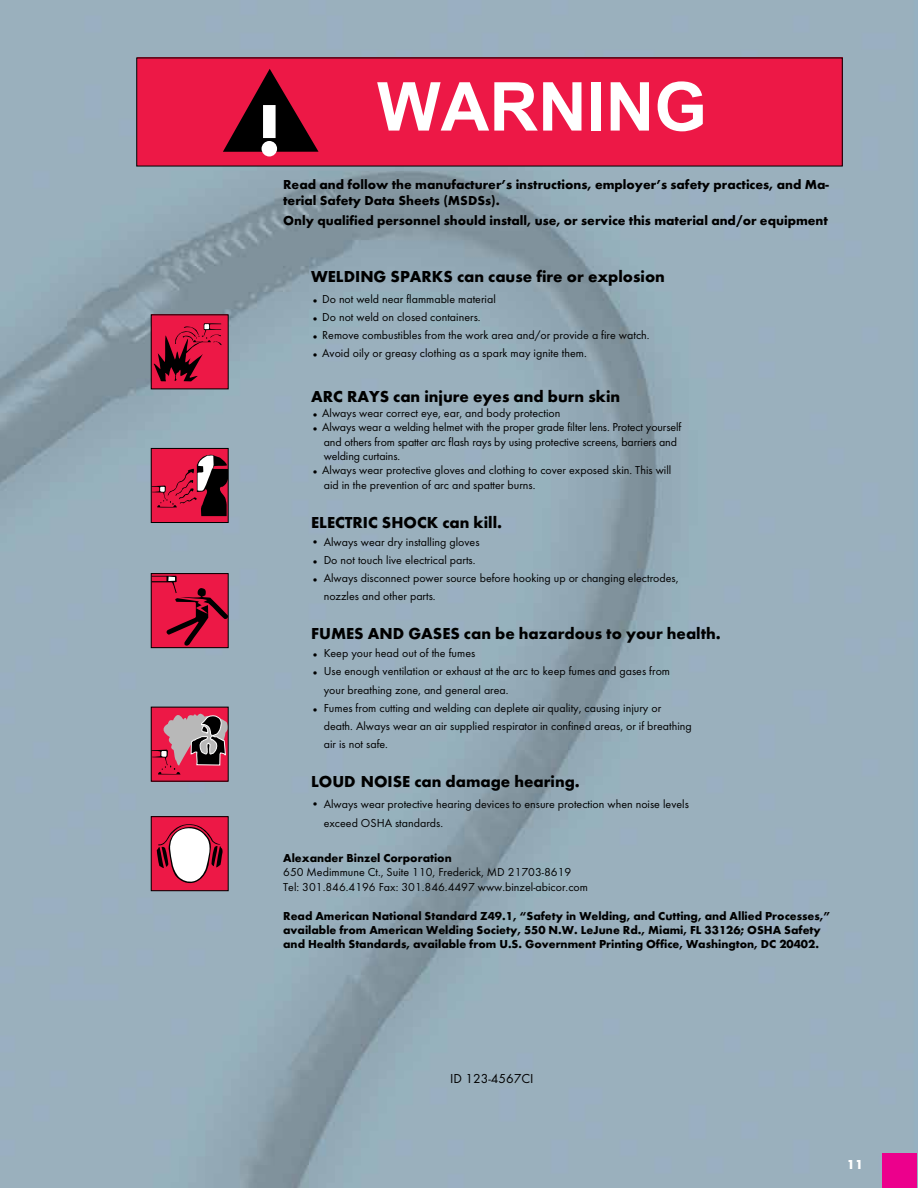
<style>
.page{position:relative;width:918px;height:1188px;background:#fff}
.page>*{position:absolute;margin:0;border:0;box-sizing:border-box;transform-origin:0 0}
.t1{font:700 75px "Futura TOT";color:#fff}
.t2{font:700 67.5px "Arial";color:#fff}
.t3{font:700 16.5px "Futura TOT";color:#000}
.t4{font:700 13.5px/16.2px "Futura TOT";color:#000}
.t5{font:13.5px "Futura TOT";color:#000}
.t6{font:700 13.5px "Futura TOT";color:#fff}
.t7{font:12px/18.1px "Futura TOT";color:#000}
.t8{font:700 12px/14.4px "Futura TOT";color:#000}
</style>
<div class="page">
<img style="left:0;top:0;width:918px;height:1188px">
<div style="left:137px;top:58px;width:705px;height:108px;background:#ed1846"></div>
<div style="left:151px;top:315px;width:77px;height:74px;background:#ed1846"></div>
<svg style="left:153px;top:323px;width:69px;height:59px"></svg>
<div style="left:151px;top:448px;width:77px;height:75px;background:#ed1846"></div>
<svg style="left:153px;top:454px;width:73px;height:62px"></svg>
<div style="left:151px;top:448px;width:77px;height:75px;border:1px solid #000"></div>
<svg style="left:153px;top:576px;width:73px;height:70px;background:#c6153b"></svg>
<div style="left:151px;top:573px;width:77px;height:75px;border:1px solid #000"></div>
<div style="left:151px;top:707px;width:77px;height:74px;background:#ed1846"></div>
<svg style="left:153px;top:713px;width:73px;height:62px"></svg>
<div style="left:151px;top:817px;width:77px;height:74px;background:#ed1846"></div>
<svg style="left:157px;top:824px;width:66px;height:60px"></svg>
<div style="left:151px;top:816px;width:77px;height:75px;border:1px solid #000"></div>
<svg style="left:223px;top:69px;width:96px;height:83px"></svg>
<div style="left:883px;top:1154px;width:34px;height:34px;background:#ec008c"></div>
<h1 class="t1" style="left:257px;top:84px;width:27px">!</h1>
<h2 class="t2" style="left:377px;top:59px;width:331px">WARNING</h2>
<p class="t4" style="left:283px;top:176px;width:547px">Read and follow the manufacturer’s instructions, employer’s safety practices, and Ma&shy;terial Safety Data Sheets (MSDSs).</p>
<p class="t4" style="left:283px;top:212px;width:546px">Only qualified personnel should install, use, or service this material and/or equipment</p>
<h3 class="t3" style="left:311px;top:266px;width:355px">WELDING SPARKS can cause fire or explosion</h3>
<p class="t7" style="left:311px;top:290px;width:186px">• Do not weld near flammable material</p>
<p class="t7" style="left:311px;top:308px;width:171px">• Do not weld on closed containers.</p>
<p class="t7" style="left:311px;top:326px;width:340px">• Remove combustibles from the work area and/or provide a fire watch.</p>
<p class="t7" style="left:311px;top:344px;width:277px">• Avoid oily or greasy clothing as a spark may ignite them.</p>
<h3 class="t3" style="left:311px;top:387px;width:310px">ARC RAYS can injure eyes and burn skin</h3>
<p class="t7" style="left:311px;top:404px;width:251px">• Always wear correct eye, ear, and body protection</p>
<p class="t7" style="left:324px;top:420px;width:359px;line-height:14.4px;text-indent:-13px">• Always wear a welding helmet with the proper grade filter lens. Protect yourself and others from spatter arc flash rays by using protective screens, barriers and welding curtains.</p>
<p class="t7" style="left:324px;top:463px;width:349px;line-height:14.4px;text-indent:-13px">• Always wear protective gloves and clothing to cover exposed skin. This will aid in the prevention of arc and spatter burns.</p>
<h3 class="t3" style="left:311px;top:512px;width:192px">ELECTRIC SHOCK can kill.</h3>
<p class="t7" style="left:311px;top:533px;width:170px">• Always wear dry installing gloves</p>
<p class="t7" style="left:311px;top:551px;width:166px">• Do not touch live electrical parts.</p>
<p class="t7" style="left:324px;top:569px;width:356px;text-indent:-13px">• Always disconnect power source before hooking up or changing electrodes, nozzles and other parts.</p>
<h3 class="t3" style="left:311px;top:624px;width:411px">FUMES AND GASES can be hazardous to your health.</h3>
<p class="t7" style="left:311px;top:644px;width:166px">• Keep your head out of the fumes</p>
<p class="t7" style="left:324px;top:662px;width:348px;text-indent:-13px">• Use enough ventilation or exhaust at the arc to keep fumes and gases from your breathing zone, and general area.</p>
<p class="t7" style="left:324px;top:699px;width:370px;text-indent:-13px">• Fumes from cutting and welding can deplete air quality, causing injury or death. Always wear an air supplied respirator in confined areas, or if breathing air is not safe.</p>
<h3 class="t3" style="left:311px;top:771px;width:270px">LOUD NOISE can damage hearing.</h3>
<p class="t7" style="left:324px;top:795px;width:367px;text-indent:-13px">• Always wear protective hearing devices to ensure protection when noise levels exceed OSHA standards.</p>
<p class="t8" style="left:283px;top:850px;width:170px">Alexander Binzel Corporation</p>
<p class="t7" style="left:283px;top:865px;width:306px;line-height:14.4px">650 Medimmune Ct., Suite 110, Frederick, MD 21703-8619<br>Tel: 301.846.4196 Fax: 301.846.4497 www.binzel-abicor.com</p>
<p class="t8" style="left:283px;top:908px;width:549px">Read American National Standard Z49.1, “Safety in Welding, and Cutting, and Allied Processes,” available from American Welding Society, 550 N.W. LeJune Rd., Miami, FL 33126; OSHA Safety and Health Standards, available from U.S. Government Printing Office, Washington, DC 20402.</p>
<p class="t5" style="left:450px;top:1070px;width:85px">ID 123-4567CI</p>
<p class="t6" style="left:847px;top:1156px;width:18px">11</p>
</div>
